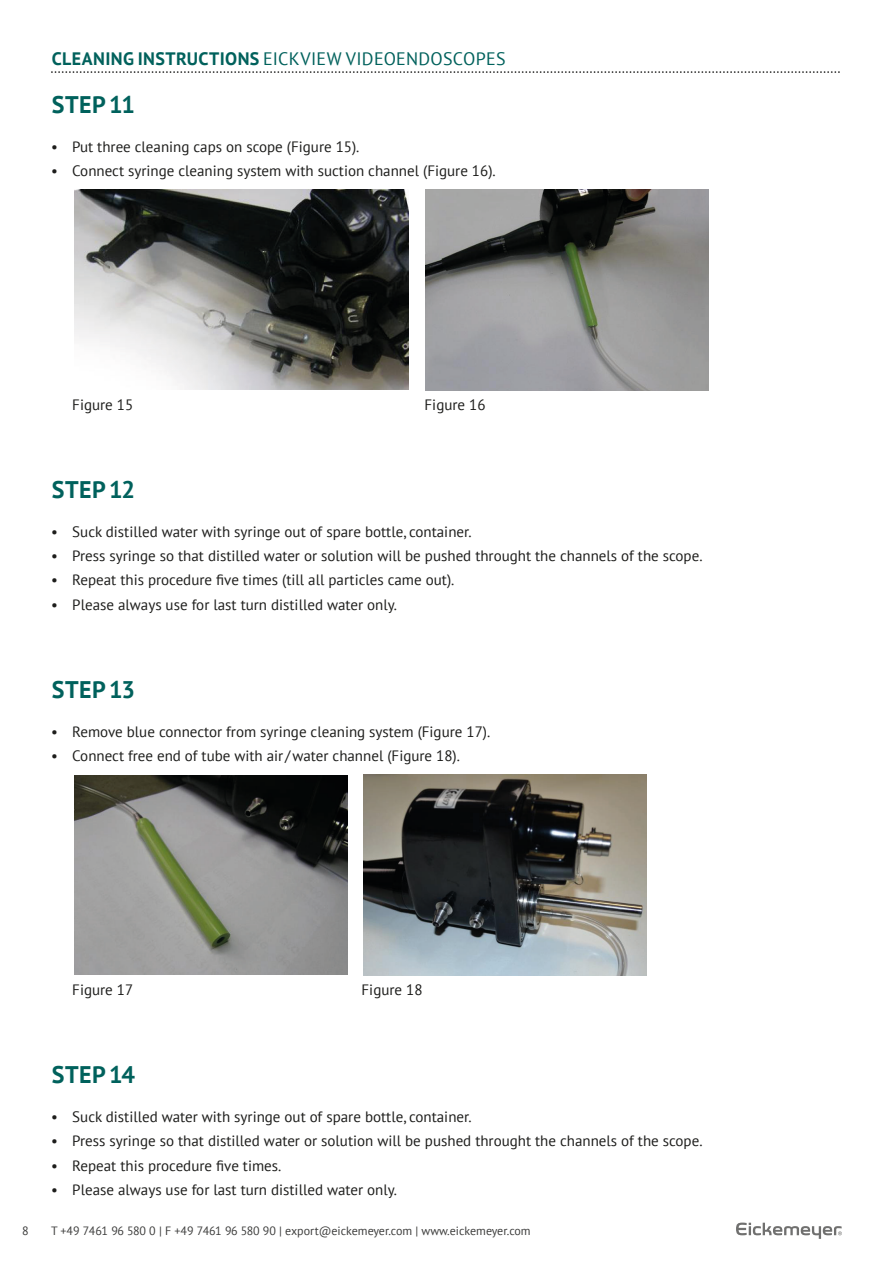
<style>
.page{position:relative;width:893px;height:1263px;background:#fff}
.page>*{position:absolute;margin:0;border:0;box-sizing:border-box;transform-origin:0 0}
.t1{font:700 24px "PT Sans";letter-spacing:.02em;color:#00615c}
.t2{font:18px "PT Sans";letter-spacing:.015em;color:#00615c}
.t3{font:15px "PT Sans";color:#1d1d1b}
.t4{font:12px "PT Sans";color:#3d3d3c}
.s1{font-weight:700}
</style>
<div class="page">
<svg style="left:736px;top:1222px;width:106px;height:17px"></svg>
<svg style="left:51px;top:71px;width:789px;height:2px"></svg>
<img style="left:74px;top:190px;width:334px;height:199px">
<img style="left:425px;top:189px;width:283px;height:201px">
<img style="left:74px;top:775px;width:273px;height:199px">
<img style="left:364px;top:774px;width:283px;height:201px">
<p class="t2" style="left:52px;top:47px;width:455px"><span class="s1">CLEANING INSTRUCTIONS</span> EICKVIEW VIDEOENDOSCOPES</p>
<h1 class="t1" style="left:52px;top:88px;width:85px">STEP 11</h1>
<p class="t3" style="left:51px;top:137px;width:310px">• Put three cleaning caps on scope (Figure 15).</p>
<p class="t3" style="left:51px;top:161px;width:446px">• Connect syringe cleaning system with suction channel (Figure 16).</p>
<p class="t3" style="left:72px;top:395px;width:62px">Figure 15</p>
<p class="t3" style="left:425px;top:395px;width:62px">Figure 16</p>
<h1 class="t1" style="left:52px;top:473px;width:85px">STEP 12</h1>
<p class="t3" style="left:51px;top:522px;width:422px">• Suck distilled water with syringe out of spare bottle, container.</p>
<p class="t3" style="left:51px;top:546px;width:653px">• Press syringe so that distilled water or solution will be pushed throught the channels of the scope.</p>
<p class="t3" style="left:51px;top:570px;width:405px">• Repeat this procedure five times (till all particles came out).</p>
<p class="t3" style="left:51px;top:595px;width:347px">• Please always use for last turn distilled water only.</p>
<h1 class="t1" style="left:52px;top:673px;width:85px">STEP 13</h1>
<p class="t3" style="left:51px;top:722px;width:441px">• Remove blue connector from syringe cleaning system (Figure 17).</p>
<p class="t3" style="left:51px;top:746px;width:410px">• Connect free end of tube with air / water channel (Figure 18).</p>
<p class="t3" style="left:72px;top:980px;width:62px">Figure 17</p>
<p class="t3" style="left:362px;top:980px;width:62px">Figure 18</p>
<p class="t4" style="left:22px;top:1223px;width:8px">8</p>
<h1 class="t1" style="left:52px;top:1058px;width:85px">STEP 14</h1>
<p class="t3" style="left:51px;top:1107px;width:422px">• Suck distilled water with syringe out of spare bottle, container.</p>
<p class="t3" style="left:51px;top:1131px;width:653px">• Press syringe so that distilled water or solution will be pushed throught the channels of the scope.</p>
<p class="t3" style="left:51px;top:1155px;width:232px">• Repeat this procedure five times.</p>
<p class="t3" style="left:51px;top:1180px;width:347px">• Please always use for last turn distilled water only.</p>
<p class="t4" style="left:51px;top:1223px;width:481px">T +49 7461 96 580 0 | F +49 7461 96 580 90 | export@eickemeyer.com | www.eickemeyer.com</p>
</div>
